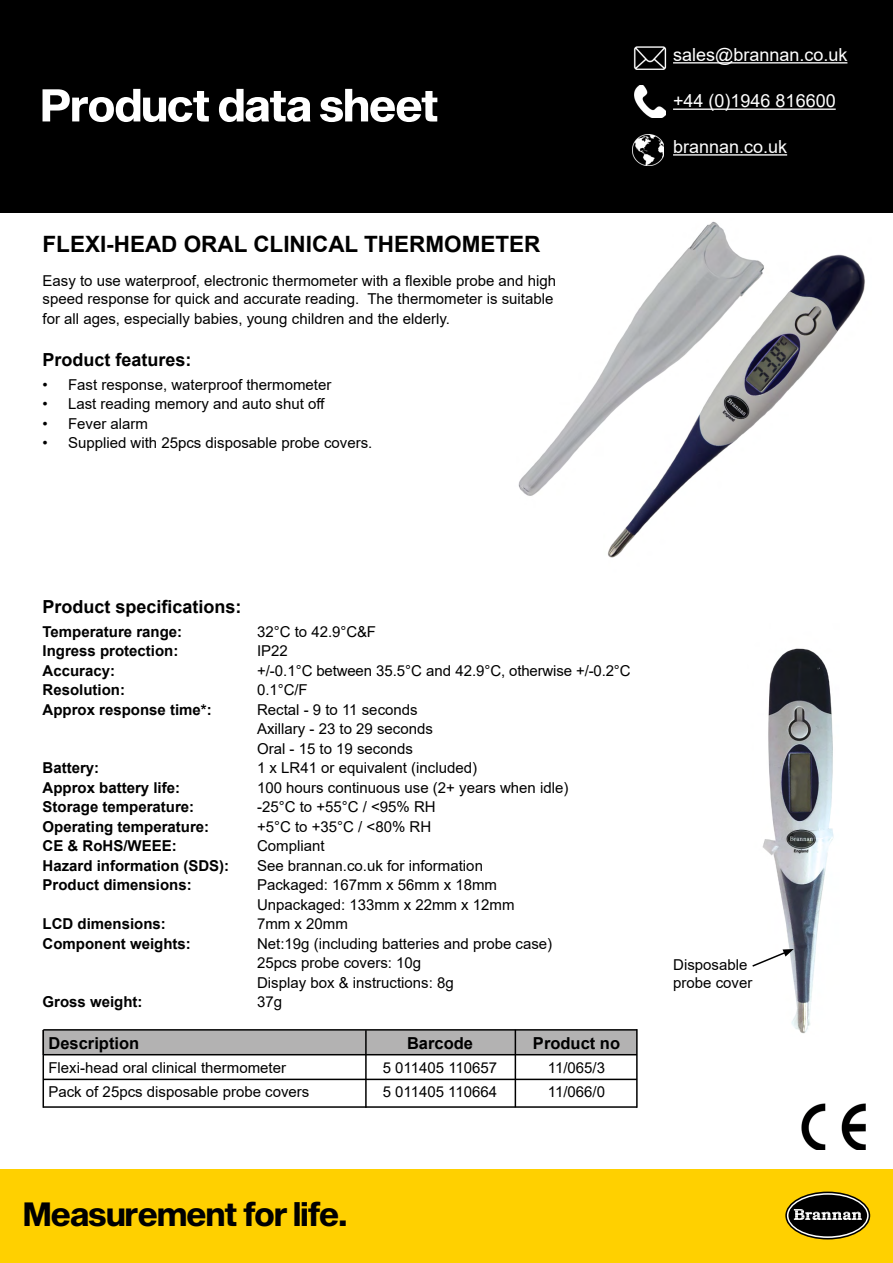
<style>
.page{position:relative;width:893px;height:1263px;background:#fff}
.page>*{position:absolute;margin:0;border:0;box-sizing:border-box;transform-origin:0 0}
.t1{font:33px "Sequel Sans Bold Disp";color:#000}
.t2{font:700 22.5px "Arial";color:#000}
.t3{font:18px "Arial";color:#fff}
.t4{font:700 18px "Arial";color:#000}
.t5{font:700 16.5px "Arial";color:#000}
.t6{font:15px/19.5px "Arial";color:#000}
.t7{font:700 15px "Arial";color:#000}
</style>
<div class="page">
<div style="left:0;top:0;width:893px;height:213px;background:#000"></div>
<div style="left:0;top:1169px;width:893px;height:94px;background:#ffd000"></div>
<svg style="left:786px;top:1192px;width:83px;height:47px"></svg>
<div style="left:785px;top:1191px;width:85px;height:48px;border:2px solid #000;border-radius:50%"></div>
<div style="left:788px;top:1195px;width:79px;height:41px;background:#000;border-radius:50%"></div>
<svg style="left:794px;top:1209px;width:68px;height:11px"></svg>
<img style="left:633px;top:47px;width:34px;height:22px">
<hr style="left:673px;top:62px;width:174px;height:2px;background:#fff">
<img style="left:635px;top:86px;width:30px;height:32px">
<hr style="left:673px;top:109px;width:163px;height:1px;background:#fff">
<img style="left:633px;top:134px;width:31px;height:32px">
<hr style="left:673px;top:154px;width:114px;height:2px;background:#fff">
<svg style="left:43px;top:89px;width:394px;height:33px"></svg>
<img style="left:518px;top:221px;width:347px;height:337px">
<div style="left:43px;top:1030px;width:594px;height:24px;background:#b3b2b2"></div>
<hr style="left:43px;top:1029px;width:594px;height:1px;background:#000">
<hr style="left:43px;top:1054px;width:594px;height:1px;background:#000">
<hr style="left:43px;top:1030px;width:1px;height:78px;background:#000">
<hr style="left:365px;top:1030px;width:2px;height:78px;background:#000">
<hr style="left:515px;top:1030px;width:1px;height:77px;background:#000">
<hr style="left:636px;top:1029px;width:2px;height:79px;background:#000">
<hr style="left:43px;top:1106px;width:594px;height:2px;background:#000">
<hr style="left:43px;top:1079px;width:594px;height:1px;background:#000">
<img style="left:801px;top:1104px;width:64px;height:45px">
<img style="left:762px;top:648px;width:72px;height:386px">
<svg style="left:752px;top:949px;width:42px;height:19px"></svg>
<h2 class="t2" style="left:43px;top:229px;width:499px">FLEXI-HEAD ORAL CLINICAL THERMOMETER</h2>
<p class="t6" style="left:43px;top:271px;width:515px;line-height:18px">Easy to use waterproof, electronic thermometer with a flexible probe and high speed response for quick and accurate reading. The thermometer is suitable</p>
<p class="t6" style="left:43px;top:309px;width:409px">for all ages, especially babies, young children and the elderly.</p>
<p class="t4" style="left:43px;top:347px;width:151px">Product features:</p>
<p class="t6" style="left:43px;top:375px;width:290px">• Fast response, waterproof thermometer</p>
<p class="t6" style="left:43px;top:394px;width:284px">• Last reading memory and auto shut off</p>
<p class="t6" style="left:43px;top:414px;width:107px">• Fever alarm</p>
<p class="t6" style="left:43px;top:433px;width:331px">• Supplied with 25pcs disposable probe covers.</p>
<p class="t3" style="left:673px;top:42px;width:176px">sales@brannan.co.uk</p>
<p class="t3" style="left:673px;top:89px;width:164px">+44 (0)1946 816600</p>
<p class="t3" style="left:673px;top:134px;width:116px">brannan.co.uk</p>
<p class="t4" style="left:43px;top:594px;width:201px">Product specifications:</p>
<p class="t7" style="left:43px;top:621px;width:141px">Temperature range:</p>
<p class="t6" style="left:257px;top:622px;width:121px">32°C to 42.9°C&amp;F</p>
<p class="t7" style="left:43px;top:640px;width:137px">Ingress protection:</p>
<p class="t6" style="left:257px;top:641px;width:32px">IP22</p>
<p class="t7" style="left:43px;top:660px;width:74px">Accuracy:</p>
<p class="t6" style="left:257px;top:661px;width:375px">+/-0.1°C between 35.5°C and 42.9°C, otherwise +/-0.2°C</p>
<p class="t7" style="left:43px;top:679px;width:84px">Resolution:</p>
<p class="t6" style="left:257px;top:680px;width:52px">0.1°C/F</p>
<p class="t7" style="left:43px;top:699px;width:171px">Approx response time*:</p>
<p class="t6" style="left:257px;top:700px;width:177px">Rectal - 9 to 11 seconds<br>Axillary - 23 to 29 seconds<br>Oral - 15 to 19 seconds</p>
<p class="t7" style="left:43px;top:757px;width:58px">Battery:</p>
<p class="t6" style="left:257px;top:758px;width:222px">1 x LR41 or equivalent (included)</p>
<p class="t7" style="left:43px;top:777px;width:139px">Approx battery life:</p>
<p class="t6" style="left:257px;top:778px;width:313px">100 hours continuous use (2+ years when idle)</p>
<p class="t7" style="left:43px;top:796px;width:153px">Storage temperature:</p>
<p class="t6" style="left:257px;top:797px;width:180px">-25°C to +55°C / &lt;95% RH</p>
<p class="t7" style="left:43px;top:816px;width:168px">Operating temperature:</p>
<p class="t6" style="left:257px;top:817px;width:176px">+5°C to +35°C / &lt;80% RH</p>
<p class="t7" style="left:43px;top:835px;width:136px">CE &amp; RoHS/WEEE:</p>
<p class="t6" style="left:257px;top:836px;width:69px">Compliant</p>
<p class="t7" style="left:43px;top:855px;width:188px">Hazard information (SDS):</p>
<p class="t6" style="left:257px;top:856px;width:227px">See brannan.co.uk for information</p>
<p class="t7" style="left:43px;top:874px;width:151px">Product dimensions:</p>
<p class="t6" style="left:257px;top:875px;width:259px">Packaged: 167mm x 56mm x 18mm<br>Unpackaged: 133mm x 22mm x 12mm</p>
<p class="t7" style="left:43px;top:913px;width:125px">LCD dimensions:</p>
<p class="t6" style="left:257px;top:914px;width:92px">7mm x 20mm</p>
<p class="t7" style="left:43px;top:933px;width:150px">Component weights:</p>
<p class="t6" style="left:257px;top:934px;width:297px">Net:19g (including batteries and probe case)<br>25pcs probe covers: 10g<br>Display box &amp; instructions: 8g</p>
<p class="t7" style="left:43px;top:991px;width:102px">Gross weight:</p>
<p class="t6" style="left:257px;top:992px;width:27px">37g</p>
<p class="t5" style="left:48px;top:1032px;width:92px">Description</p>
<p class="t5" style="left:407px;top:1032px;width:68px">Barcode</p>
<p class="t5" style="left:533px;top:1032px;width:89px">Product no</p>
<p class="t6" style="left:48px;top:1058px;width:239px">Flexi-head oral clinical thermometer</p>
<p class="t6" style="left:383px;top:1058px;width:116px">5 011405 110657</p>
<p class="t6" style="left:548px;top:1058px;width:59px">11/065/3</p>
<p class="t6" style="left:48px;top:1082px;width:262px">Pack of 25pcs disposable probe covers</p>
<p class="t6" style="left:383px;top:1082px;width:116px">5 011405 110664</p>
<p class="t6" style="left:548px;top:1082px;width:59px">11/066/0</p>
<h1 class="t1" style="left:24px;top:1191px;width:325px">Measurement for life.</h1>
<p class="t6" style="left:673px;top:955px;width:81px;line-height:18px">Disposable probe cover</p>
</div>
